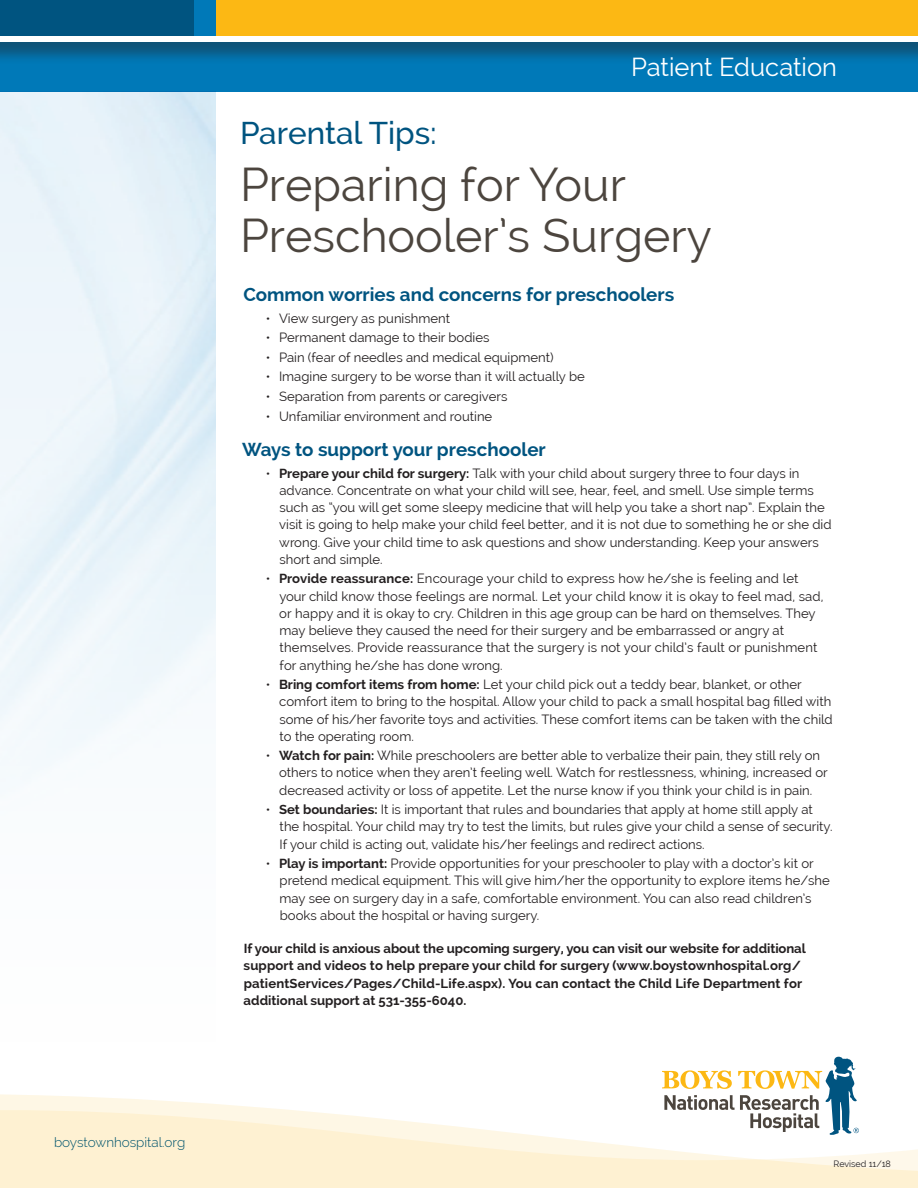
<style>
.page{position:relative;width:918px;height:1188px;background:#fff}
.page>*{position:absolute;margin:0;border:0;box-sizing:border-box;transform-origin:0 0}
.t1{font:46.5px/51px "Raleway";color:#4c453e}
.t2{font:500 31.5px "Raleway";color:#005480}
.t3{font:25.5px "Raleway";color:#fff}
.Subhead_1{font:700 18.75px "Raleway";color:#005480}
.t4{font:300 13.5px "Raleway";color:#005480}
.Bullet_Body_Text_1{font:13.2px/17.2px "Raleway";color:#231f20}
.Body_Text_1{font:700 13.2px/17.2px "Raleway";letter-spacing:.005em;color:#231f20}
.t5{font:9px "Raleway";color:#231f20}
.s1{font-weight:700}
</style>
<div class="page">
<svg style="left:662px;top:1057px;width:194px;height:37px"></svg>
<div style="left:0;top:42px;width:918px;height:50px;background:#0079b8"></div>
<div style="left:0;top:0;width:918px;height:65px;background:#231f20;opacity:.42"></div>
<div style="left:0;top:36px;width:918px;height:6px;background:#fff"></div>
<div style="left:0;top:0;width:216px;height:36px;background:#005480"></div>
<div style="left:216px;top:0;width:702px;height:36px;background:#fcb814"></div>
<div style="left:194px;top:0;width:22px;height:36px;background:#0079b8"></div>
<svg style="left:0;top:1094px;width:918px;height:94px;fill:#fef1d2"></svg>
<p class="t4" style="left:54px;top:1134px;width:133px">boystownhospital.org</p>
<h3 class="t3" style="left:631px;top:52px;width:207px">Patient Education</h3>
<p class="t2" style="left:240px;top:115px;width:198px">Parental Tips:</p>
<p class="t1" style="left:240px;top:159px;width:473px">Preparing for Your<br>Preschooler’s Surgery</p>
<p class="Subhead_1" style="left:243px;top:283px;width:432px">Common worries and concerns for preschoolers</p>
<p class="Bullet_Body_Text_1" style="left:266px;top:310px;width:186px">• View surgery as punishment</p>
<p class="Bullet_Body_Text_1" style="left:266px;top:329px;width:225px">• Permanent damage to their bodies</p>
<p class="Bullet_Body_Text_1" style="left:266px;top:348px;width:289px">• Pain (fear of needles and medical equipment)</p>
<p class="Bullet_Body_Text_1" style="left:266px;top:368px;width:320px">• Imagine surgery to be worse than it will actually be</p>
<p class="Bullet_Body_Text_1" style="left:266px;top:387px;width:243px">• Separation from parents or caregivers</p>
<p class="Bullet_Body_Text_1" style="left:266px;top:407px;width:228px">• Unfamiliar environment and routine</p>
<p class="Subhead_1" style="left:242px;top:438px;width:305px">Ways to support your preschooler</p>
<p class="Bullet_Body_Text_1" style="left:279px;top:464px;width:554px;text-indent:-13px">• <span class="s1">Prepare your child for surgery:</span> Talk with your child about surgery three to four days in advance. Concentrate on what your child will see, hear, feel, and smell. Use simple terms such as “you will get some sleepy medicine that will help you take a short nap”. Explain the visit is going to help make your child feel better, and it is not due to something he or she did wrong. Give your child time to ask questions and show understanding. Keep your answers short and simple.</p>
<p class="Bullet_Body_Text_1" style="left:279px;top:570px;width:546px;text-indent:-13px">• <span class="s1">Provide reassurance:</span> Encourage your child to express how he/she is feeling and let your child know those feelings are normal. Let your child know it is okay to feel mad, sad, or happy and it is okay to cry. Children in this age group can be hard on themselves. They may believe they caused the need for their surgery and be embarrassed or angry at themselves. Provide reassurance that the surgery is not your child’s fault or punishment for anything he/she has done wrong.</p>
<p class="Bullet_Body_Text_1" style="left:279px;top:676px;width:555px;text-indent:-13px">• <span class="s1">Bring comfort items from home:</span> Let your child pick out a teddy bear, blanket, or other comfort item to bring to the hospital. Allow your child to pack a small hospital bag filled with some of his/her favorite toys and activities. These comfort items can be taken with the child to the operating room.</p>
<p class="Bullet_Body_Text_1" style="left:279px;top:747px;width:550px;text-indent:-13px">• <span class="s1">Watch for pain:</span> While preschoolers are better able to verbalize their pain, they still rely on others to notice when they aren’t feeling well. Watch for restlessness, whining, increased or decreased activity or loss of appetite. Let the nurse know if you think your child is in pain.</p>
<p class="Bullet_Body_Text_1" style="left:280px;top:801px;width:555px;text-indent:-14px">• <span class="s1">Set boundaries:</span> It is important that rules and boundaries that apply at home still apply at the hospital. Your child may try to test the limits, but rules give your child a sense of security.<br>If your child is acting out, validate his/her feelings and redirect actions.</p>
<p class="Bullet_Body_Text_1" style="left:280px;top:855px;width:552px;text-indent:-14px">• <span class="s1">Play is important:</span> Provide opportunities for your preschooler to play with a doctor’s kit or pretend medical equipment. This will give him/her the opportunity to explore items he/she may see on surgery day in a safe, comfortable environment. You can also read children’s books about the hospital or having surgery.</p>
<p class="Body_Text_1" style="left:244px;top:940px;width:564px">If your child is anxious about the upcoming surgery, you can visit our website for additional support and videos to help prepare your child for surgery (www.boystownhospital.org/ patientServices/Pages/Child-Life.aspx). You can contact the Child Life Department for additional support at 531-355-6040.</p>
<p class="t5" style="left:833px;top:1159px;width:59px">Revised 11/18</p>
</div>
